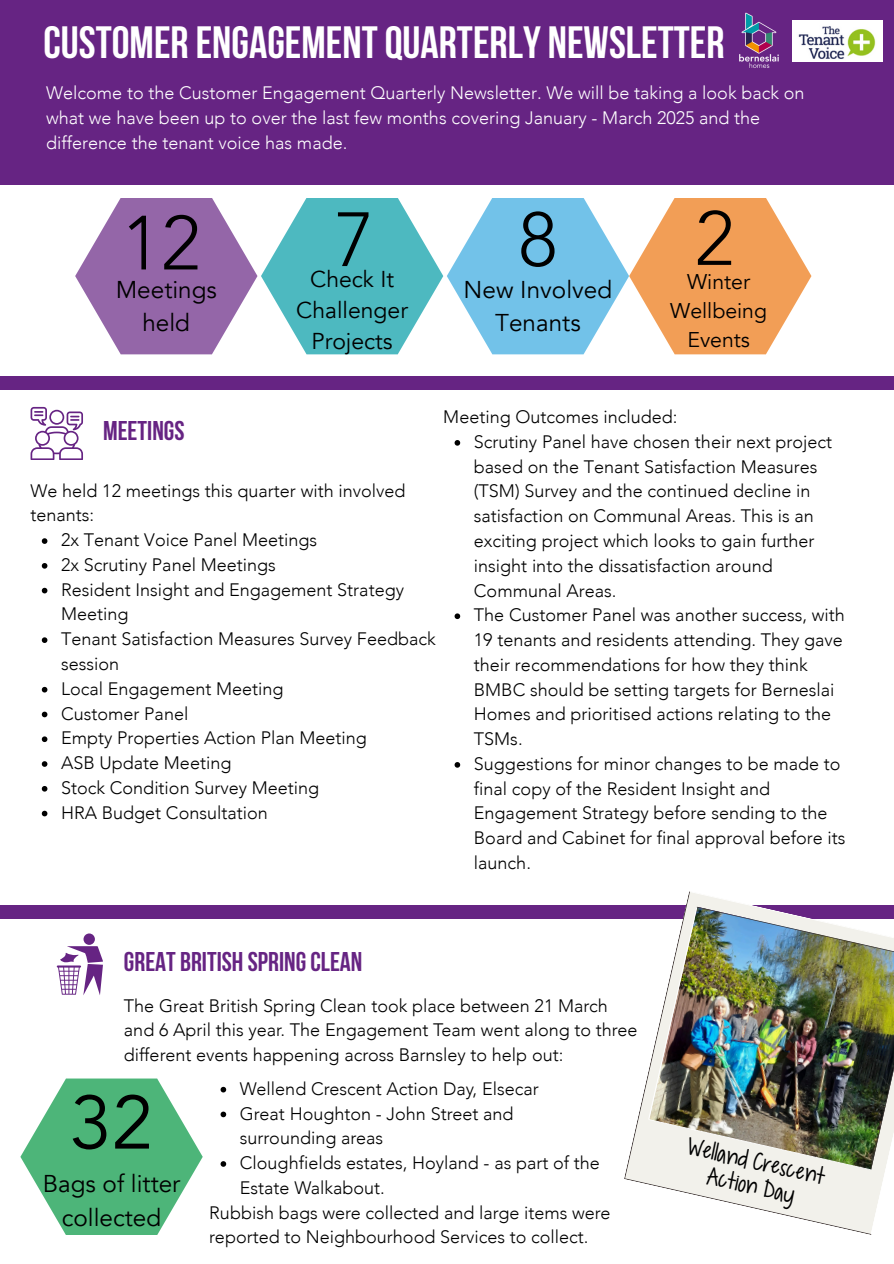
<style>
.page{position:relative;width:894px;height:1264px;background:#fff}
.page>*{position:absolute;margin:0;border:0;box-sizing:border-box;transform-origin:0 0}
.t1{font:300 75.9px "Avenir";color:#000}
.t2{font:75px "Avenir";color:#000}
.t3{font:700 45px "Bebas Neue";color:#fff}
.t4{font:700 27px "Bebas Neue";color:#662483}
.t5{font:24.3px/33.5px "Avenir";color:#000;text-align:center}
.t6{font:22.95px/31.3px "Avenir";color:#000;text-align:center}
.t7{font:21.3px/29.2px "Avenir";color:#000;text-align:center}
.t8{font:300 18px/24.8px "Avenir";color:#000}
.t9{font:300 18px/24.8px "Avenir";color:#fff}
.t10{font:18px/24.9px "KG Dropsof Jupiter";color:#000;text-align:center}
</style>
<div class="page">
<div style="left:0;top:0;width:893px;height:184px;background:#662483"></div>
<img style="left:739px;top:12px;width:40px;height:56px">
<img style="left:792px;top:20px;width:90px;height:42px">
<div style="left:0;top:376px;width:893px;height:14px;background:#662483"></div>
<svg style="left:31px;top:407px;width:52px;height:53px"></svg>
<div style="left:0;top:905px;width:893px;height:14px;background:#662483"></div>
<svg style="left:624px;top:1074px;width:24px;height:111px"></svg>
<img style="left:648px;top:891px;width:245px;height:343px">
<svg style="left:57px;top:933px;width:46px;height:62px"></svg>
<svg style="left:42px;top:538px;width:5px;height:6px"></svg>
<svg style="left:42px;top:563px;width:5px;height:5px"></svg>
<svg style="left:42px;top:588px;width:5px;height:5px"></svg>
<svg style="left:42px;top:637px;width:5px;height:6px"></svg>
<svg style="left:42px;top:687px;width:5px;height:5px"></svg>
<svg style="left:42px;top:711px;width:5px;height:6px"></svg>
<svg style="left:42px;top:736px;width:5px;height:6px"></svg>
<svg style="left:42px;top:761px;width:5px;height:5px"></svg>
<svg style="left:42px;top:786px;width:5px;height:5px"></svg>
<svg style="left:42px;top:810px;width:5px;height:6px"></svg>
<svg style="left:454px;top:440px;width:6px;height:5px"></svg>
<svg style="left:454px;top:613px;width:6px;height:6px"></svg>
<svg style="left:454px;top:762px;width:6px;height:5px"></svg>
<svg style="left:20px;top:1078px;width:183px;height:157px"></svg>
<svg style="left:220px;top:1086px;width:6px;height:6px"></svg>
<svg style="left:220px;top:1111px;width:6px;height:6px"></svg>
<svg style="left:220px;top:1161px;width:6px;height:5px"></svg>
<svg style="left:75px;top:198px;width:736px;height:156px"></svg>
<h1 class="t3" style="left:44px;top:25px;width:682px">CUSTOMER ENGAGEMENTQUARTERLY NEWSLETTER</h1>
<p class="t9" style="left:46px;top:81px;width:759px">Welcome to the Customer Engagement Quarterly Newsletter. We will be taking a look back on what we have been up to over the last few months covering January - March 2025 and the difference the tenant voice has made.</p>
<p class="t1" style="left:122px;top:193px;width:80px">12</p>
<h2 class="t1" style="left:335px;top:190px;width:41px">7</h2>
<p class="t1" style="left:518px;top:190px;width:41px">8</p>
<p class="t1" style="left:694px;top:189px;width:41px">2</p>
<h4 class="t7" style="left:670px;top:267px;width:98px">Winter<br>Wellbeing<br>Events</h4>
<p class="t5" style="left:116px;top:273px;width:103px">Meetings held</p>
<p class="t6" style="left:296px;top:263px;width:113px">Check It<br>Challenger<br>Projects</p>
<p class="t5" style="left:463px;top:273px;width:150px">New Involved<br>Tenants</p>
<p class="t4" style="left:103px;top:419px;width:83px">MEETINGS</p>
<p class="t8" style="left:31px;top:478px;width:376px">We held 12 meetings this quarter with involved tenants:</p>
<h4 class="t8" style="left:61px;top:528px;width:257px">2x Tenant Voice Panel Meetings</h4>
<p class="t8" style="left:61px;top:553px;width:216px">2x Scrutiny Panel Meetings</p>
<p class="t8" style="left:61px;top:577px;width:344px">Resident Insight and Engagement Strategy<br>Meeting</p>
<p class="t8" style="left:61px;top:627px;width:376px">Tenant Satisfaction Measures Survey Feedback session</p>
<h5 class="t8" style="left:61px;top:676px;width:224px">Local Engagement Meeting</h5>
<h4 class="t8" style="left:61px;top:701px;width:129px">Customer Panel</h4>
<h4 class="t8" style="left:61px;top:726px;width:307px">Empty Properties Action Plan Meeting</h4>
<p class="t8" style="left:61px;top:751px;width:172px">ASB Update Meeting</p>
<p class="t8" style="left:61px;top:775px;width:259px">Stock Condition Survey Meeting</p>
<p class="t8" style="left:61px;top:800px;width:208px">HRA Budget Consultation</p>
<p class="t8" style="left:443px;top:405px;width:236px">Meeting Outcomes included:</p>
<p class="t8" style="left:474px;top:430px;width:359px">Scrutiny Panel have chosen their next project based on the Tenant Satisfaction Measures (TSM) Survey and the continued decline in satisfaction on Communal Areas. This is an exciting project which looks to gain further insight into the dissatisfaction around Communal Areas.</p>
<h3 class="t8" style="left:474px;top:603px;width:372px">The Customer Panel was another success, with 19 tenants and residents attending. They gave their recommendations for how they think BMBC should be setting targets for Berneslai Homes and prioritised actions relating to the TSMs.</h3>
<p class="t8" style="left:474px;top:751px;width:373px">Suggestions for minor changes to be made to final copy of the Resident Insight and Engagement Strategy before sending to the Board and Cabinet for final approval before its launch.</p>
<p class="t4" style="left:124px;top:950px;width:240px">GREAT BRITISH SPRINGCLEAN</p>
<p class="t8" style="left:124px;top:993px;width:515px">The Great British Spring Clean took place between 21 March and 6 April this year. The Engagement Team went along to three different events happening across Barnsley to help out:</p>
<p class="t8" style="left:240px;top:1076px;width:300px">Wellend Crescent Action Day, Elsecar</p>
<p class="t8" style="left:240px;top:1101px;width:275px">Great Houghton - John Street and surrounding areas</p>
<p class="t8" style="left:240px;top:1150px;width:361px">Cloughfields estates, Hoyland - as part of the<br>Estate Walkabout.</p>
<p class="t8" style="left:209px;top:1200px;width:402px">Rubbish bags were collected and large items were reported to Neighbourhood Services to collect.</p>
<p class="t2" style="left:70px;top:1073px;width:85px">32</p>
<p class="t5" style="left:43px;top:1167px;width:139px">Bags of litter collected</p>
<p class="t10" style="left:690px;top:1133px;width:142px;rotate:13deg">Welland Crescent<br>Action Day</p>
</div>
